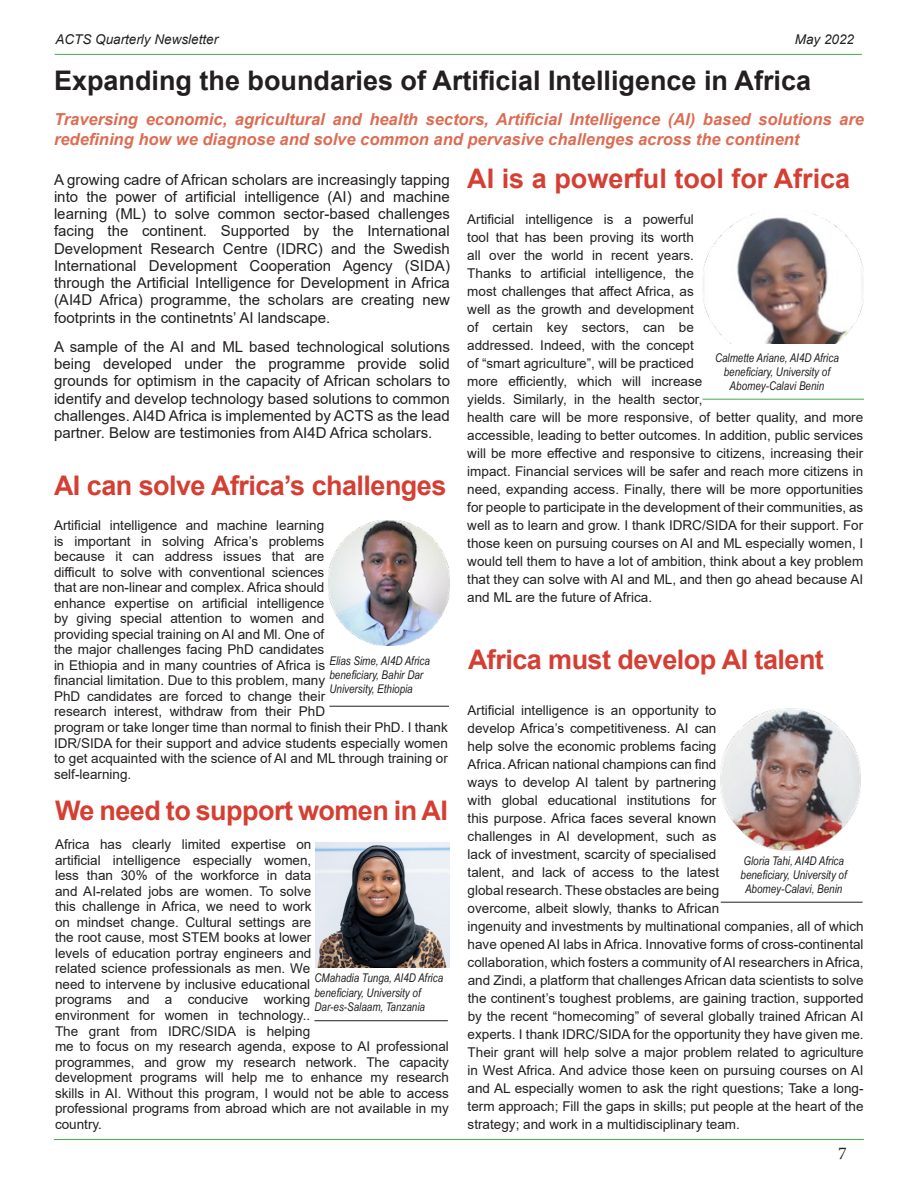
<style>
.page{position:relative;width:918px;height:1188px;background:#fff}
.page>*{position:absolute;margin:0;border:0;box-sizing:border-box;transform-origin:0 0}
.t1{font:700 27px "Arial";letter-spacing:-.02em;color:#d53f33}
.t2{font:700 27px "Arial";color:#231f20}
.t3{font:700 27px "Arial";color:#d53f33}
.t4{font:18px "Minion Pro";color:#231f20}
.t5{font:italic 700 16.5px/19.8px "Arial";color:#dd6c53}
.t6{font:15px/17.2px "Arial";color:#231f20;text-align:justify}
.t7{font:13.5px/18px "Arial";color:#231f20}
.t8{font:italic 13.5px "Arial";color:#231f20}
.t9{font:italic 12px "Arial Narrow";color:#231f20}
</style>
<div class="page">
<hr style="left:55px;top:54px;width:807px;height:1px;background:#40ae49">
<hr style="left:54px;top:1139px;width:810px;height:1px;background:#40ae49">
<img style="left:703px;top:213px;width:161px;height:131px">
<img style="left:329px;top:520px;width:121px;height:125px">
<img style="left:316px;top:842px;width:133px;height:126px">
<hr style="left:314px;top:1020px;width:134px;height:1px;background:#231f20">
<hr style="left:329px;top:706px;width:120px;height:1px;background:#231f20">
<img style="left:721px;top:708px;width:140px;height:142px">
<hr style="left:721px;top:902px;width:142px;height:1px;background:#231f20">
<hr style="left:702px;top:399px;width:162px;height:1px;background:#40ae49">
<p class="t8" style="left:55px;top:30px;width:164px">ACTS Quarterly Newsletter</p>
<p class="t8" style="left:795px;top:30px;width:61px">May 2022</p>
<p class="t2" style="left:54px;top:62px;width:759px">Expanding the boundaries of Artificial Intelligence in Africa</p>
<p class="t5" style="left:54px;top:110px;width:811px">Traversing economic, agricultural and health sectors, Artificial Intelligence (AI) based solutions are redefining how we diagnose and solve common and pervasive challenges across the continent</p>
<p class="t3" style="left:467px;top:160px;width:385px">AI is a powerful tool for Africa</p>
<p class="t7" style="left:467px;top:210px;width:398px">Artificial intelligence is a powerful<br>tool that has been proving its worth<br>all over the world in recent years.<br>Thanks to artificial intelligence, the<br>most challenges that affect Africa, as<br>well as the growth and development<br>of certain key sectors, can be<br>addressed. Indeed, with the concept<br>of “smart agriculture”, will be practiced<br>more efficiently, which will increase<br>yields. Similarly, in the health sector,<br>health care will be more responsive, of better quality, and more accessible, leading to better outcomes. In addition, public services will be more effective and responsive to citizens, increasing their impact. Financial services will be safer and reach more citizens in need, expanding access. Finally, there will be more opportunities for people to participate in the development of their communities, as well as to learn and grow. I thank IDRC/SIDA for their support. For those keen on pursuing courses on AI and ML especially women, I would tell them to have a lot of ambition, think about a key problem that they can solve with AI and ML, and then go ahead because AI and ML are the future of Africa.</p>
<p class="t6" style="left:54px;top:171px;width:397px">A growing cadre of African scholars are increasingly tapping into the power of artificial intelligence (AI) and machine learning (ML) to solve common sector-based challenges facing the continent. Supported by the International Development Research Centre (IDRC) and the Swedish International Development Cooperation Agency (SIDA) through the Artificial Intelligence for Development in Africa (AI4D Africa) programme, the scholars are creating new footprints in the continetnts’ AI landscape.</p>
<p class="t6" style="left:54px;top:338px;width:398px">A sample of the AI and ML based technological solutions being developed under the programme provide solid grounds for optimism in the capacity of African scholars to identify and develop technology based solutions to common challenges. AI4D Africa is implemented by ACTS as the lead partner. Below are testimonies from AI4D Africa scholars.</p>
<p class="t9" style="left:715px;top:349px;width:125px">Calmette Ariane, AI4D Africa</p>
<p class="t9" style="left:724px;top:363px;width:108px">beneficiary, University of</p>
<p class="t9" style="left:730px;top:378px;width:96px">Abomey-Calavi Benin</p>
<p class="t1" style="left:54px;top:466px;width:394px">AI can solve Africa’s challenges</p>
<p class="t7" style="left:54px;top:518px;width:395px;line-height:15.6px">Artificial intelligence and machine learning<br>is important in solving Africa’s problems<br>because it can address issues that are<br>difficult to solve with conventional sciences<br>that are non-linear and complex. Africa should<br>enhance expertise on artificial intelligence<br>by giving special attention to women and<br>providing special training on AI and Ml. One of<br>the major challenges facing PhD candidates<br>in Ethiopia and in many countries of Africa is<br>financial limitation. Due to this problem, many<br>PhD candidates are forced to change their<br>research interest, withdraw from their PhD<br>program or take longer time than normal to finish their PhD. I thank IDR/SIDA for their support and advice students especially women to get acquainted with the science of AI and ML through training or self-learning.</p>
<p class="t1" style="left:468px;top:641px;width:357px">Africa must develop AI talent</p>
<p class="t9" style="left:329px;top:652px;width:102px">Elias Sime, AI4D Africa</p>
<p class="t9" style="left:329px;top:666px;width:95px">beneficiary, Bahir Dar</p>
<p class="t9" style="left:329px;top:681px;width:85px">University, Ethiopia</p>
<p class="t7" style="left:468px;top:701px;width:398px">Artificial intelligence is an opportunity to<br>develop Africa’s competitiveness. AI can<br>help solve the economic problems facing<br>Africa. African national champions can find<br>ways to develop AI talent by partnering<br>with global educational institutions for<br>this purpose. Africa faces several known<br>challenges in AI development, such as<br>lack of investment, scarcity of specialised<br>talent, and lack of access to the latest<br>global research. These obstacles are being<br>overcome, albeit slowly, thanks to African<br>ingenuity and investments by multinational companies, all of which have opened AI labs in Africa. Innovative forms of cross-continental collaboration, which fosters a community of AI researchers in Africa, and Zindi, a platform that challenges African data scientists to solve the continent’s toughest problems, are gaining traction, supported by the recent “homecoming” of several globally trained African AI experts. I thank IDRC/SIDA for the opportunity they have given me.<br>Their grant will help solve a major problem related to agriculture in West Africa. And advice those keen on pursuing courses on AI and AL especially women to ask the right questions; Take a long&shy;term approach; Fill the gaps in skills; put people at the heart of the strategy; and work in a multidisciplinary team.</p>
<p class="t1" style="left:55px;top:791px;width:394px">We need to support women in AI</p>
<p class="t7" style="left:55px;top:837px;width:395px;line-height:15.5px">Africa has clearly limited expertise on<br>artificial intelligence especially women,<br>less than 30% of the workforce in data<br>and AI-related jobs are women. To solve<br>this challenge in Africa, we need to work<br>on mindset change. Cultural settings are<br>the root cause, most STEM books at lower<br>levels of education portray engineers and<br>related science professionals as men. We<br>need to intervene by inclusive educational<br>programs and a conducive working<br>environment for women in technology..<br>The grant from IDRC/SIDA is helping<br>me to focus on my research agenda, expose to AI professional programmes, and grow my research network. The capacity development programs will help me to enhance my research skills in AI. Without this program, I would not be able to access professional programs from abroad which are not available in my country.</p>
<p class="t9" style="left:743px;top:852px;width:102px">Gloria Tahi, AI4D Africa</p>
<p class="t9" style="left:741px;top:866px;width:108px">beneficiary, University of</p>
<p class="t9" style="left:745px;top:881px;width:99px">Abomey-Calavi, Benin</p>
<p class="t9" style="left:314px;top:970px;width:130px">CMahadia Tunga, AI4D Africa</p>
<p class="t9" style="left:314px;top:984px;width:108px">beneficiary, University of</p>
<p class="t9" style="left:314px;top:998px;width:112px">Dar-es-Salaam, Tanzania</p>
<h2 class="t4" style="left:838px;top:1141px;width:10px">7</h2>
</div>
